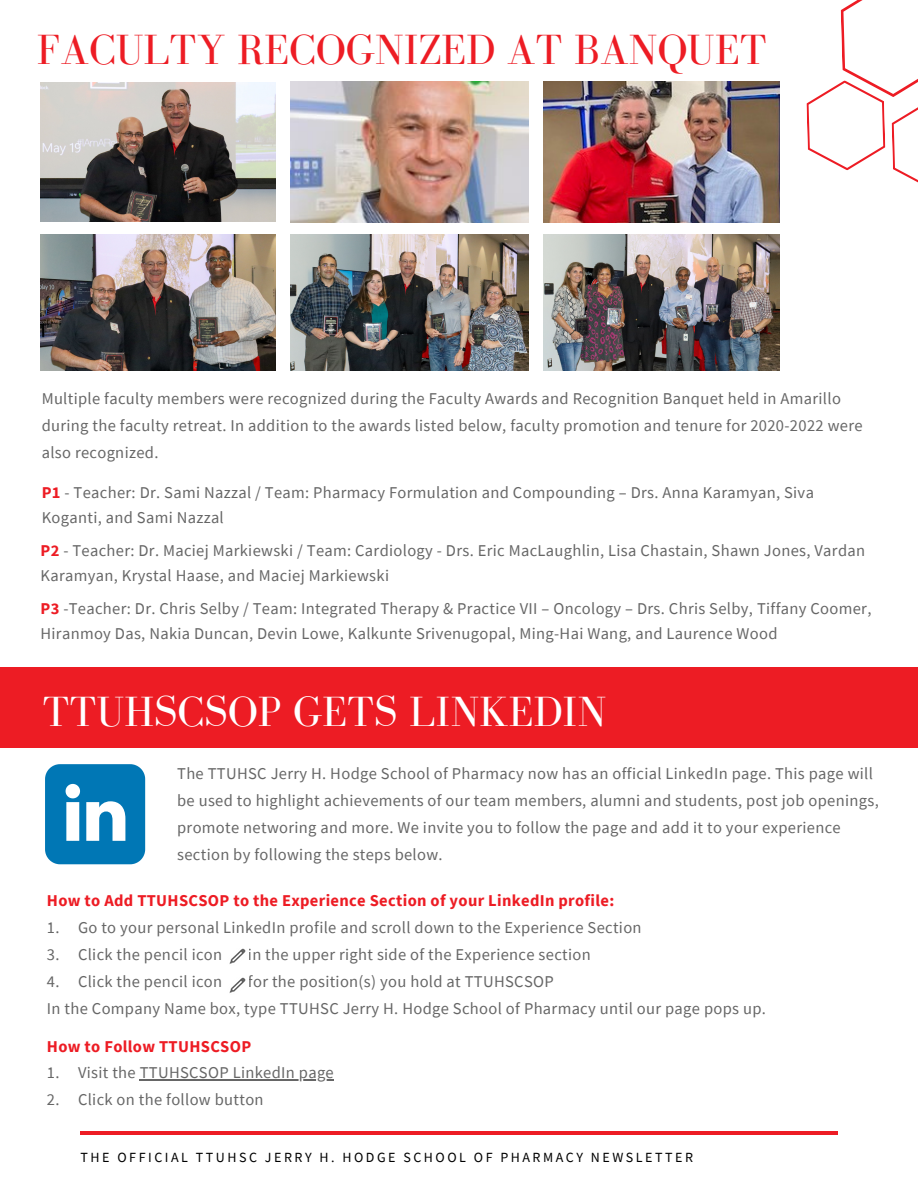
<style>
.page{position:relative;width:918px;height:1188px;background:#fff}
.page>*{position:absolute;margin:0;border:0;box-sizing:border-box;transform-origin:0 0}
.t1{font:43.5px "Bodoni FLF";color:#ed1c24}
.t2{font:43.5px "Bodoni FLF";color:#fff}
.t3{font:16.5px/27px "Source Sans Pro";letter-spacing:.02em;color:#666}
.t4{font:700 16.5px "Source Sans Pro";letter-spacing:.02em;color:#ed1c24}
.t5{font:13.95px "Source Sans Pro";letter-spacing:.18em;color:#000}
.s1{font-weight:700;color:#ed1c24}
</style>
<div class="page">
<img style="left:41px;top:82px;width:235px;height:140px">
<img style="left:291px;top:82px;width:237px;height:140px">
<img style="left:543px;top:82px;width:237px;height:140px">
<img style="left:41px;top:234px;width:235px;height:136px">
<img style="left:291px;top:234px;width:237px;height:136px">
<img style="left:543px;top:234px;width:237px;height:136px">
<hr style="left:80px;top:1131px;width:757px;height:4px;background:#ed1c24">
<svg style="left:806px;top:0;width:112px;height:183px"></svg>
<img style="left:229px;top:949px;width:17px;height:15px">
<img style="left:229px;top:977px;width:17px;height:16px">
<div style="left:0;top:667px;width:918px;height:81px;background:#ed1c24"></div>
<svg style="left:45px;top:764px;width:100px;height:100px"></svg>
<hr style="left:140px;top:1079px;width:194px;height:1px;background:#666">
<h1 class="t1" style="left:37px;top:26px;width:732px">FACULTY RECOGNIZED AT BANQUET</h1>
<p class="t3" style="left:42px;top:385px;width:822px">Multiple faculty members were recognized during the Faculty Awards and Recognition Banquet held in Amarillo during the faculty retreat. In addition to the awards listed below, faculty promotion and tenure for 2020-2022 were also recognized.</p>
<p class="t3" style="left:42px;top:480px;width:774px;line-height:24.8px"><span class="s1">P1</span> - Teacher: Dr. Sami Nazzal / Team: Pharmacy Formulation and Compounding – Drs. Anna Karamyan, Siva<br>Koganti, and Sami Nazzal</p>
<p class="t3" style="left:41px;top:538px;width:826px;line-height:24.8px"><span class="s1">P2</span> - Teacher: Dr. Maciej Markiewski / Team: Cardiology - Drs. Eric MacLaughlin, Lisa Chastain, Shawn Jones, Vardan<br>Karamyan, Krystal Haase, and Maciej Markiewski</p>
<p class="t3" style="left:41px;top:596px;width:832px;line-height:24.8px"><span class="s1">P3</span> -Teacher: Dr. Chris Selby / Team: Integrated Therapy &amp; Practice VII – Oncology – Drs. Chris Selby, Tiffany Coomer,<br>Hiranmoy Das, Nakia Duncan, Devin Lowe, Kalkunte Srivenugopal, Ming-Hai Wang, and Laurence Wood</p>
<h1 class="t2" style="left:43px;top:688px;width:565px">TTUHSCSOP GETS LINKEDIN</h1>
<p class="t3" style="left:177px;top:760px;width:703px">The TTUHSC Jerry H. Hodge School of Pharmacy now has an official LinkedIn page. This page will be used to highlight achievements of our team members, alumni and students, post job openings, promote networing and more. We invite you to follow the page and add it to your experience section by following the steps below.</p>
<p class="t4" style="left:47px;top:890px;width:569px">How to Add TTUHSCSOP to the Experience Section of your LinkedIn profile:</p>
<p class="t3" style="left:47px;top:914px;width:596px">1. Go to your personal LinkedIn profile and scroll down to the Experience Section</p>
<p class="t3" style="left:47px;top:941px;width:177px">3. Click the pencil icon</p>
<p class="t3" style="left:248px;top:941px;width:344px">in the upper right side of the Experience section</p>
<p class="t3" style="left:47px;top:968px;width:177px">4. Click the pencil icon</p>
<p class="t3" style="left:47px;top:968px;width:721px;text-indent:201px">for the position(s) you hold at TTUHSCSOP<br>In the Company Name box, type TTUHSC Jerry H. Hodge School of Pharmacy until our page pops up.</p>
<p class="t4" style="left:47px;top:1036px;width:206px">How to Follow TTUHSCSOP</p>
<p class="t3" style="left:47px;top:1059px;width:288px">1. Visit the TTUHSCSOP LinkedIn page</p>
<p class="t3" style="left:47px;top:1086px;width:218px">2. Click on the follow button</p>
<p class="t5" style="left:81px;top:1148px;width:614px">THE OFFICIAL TTUHSC JERRY H. HODGE SCHOOL OF PHARMACY NEWSLETTER</p>
</div>
